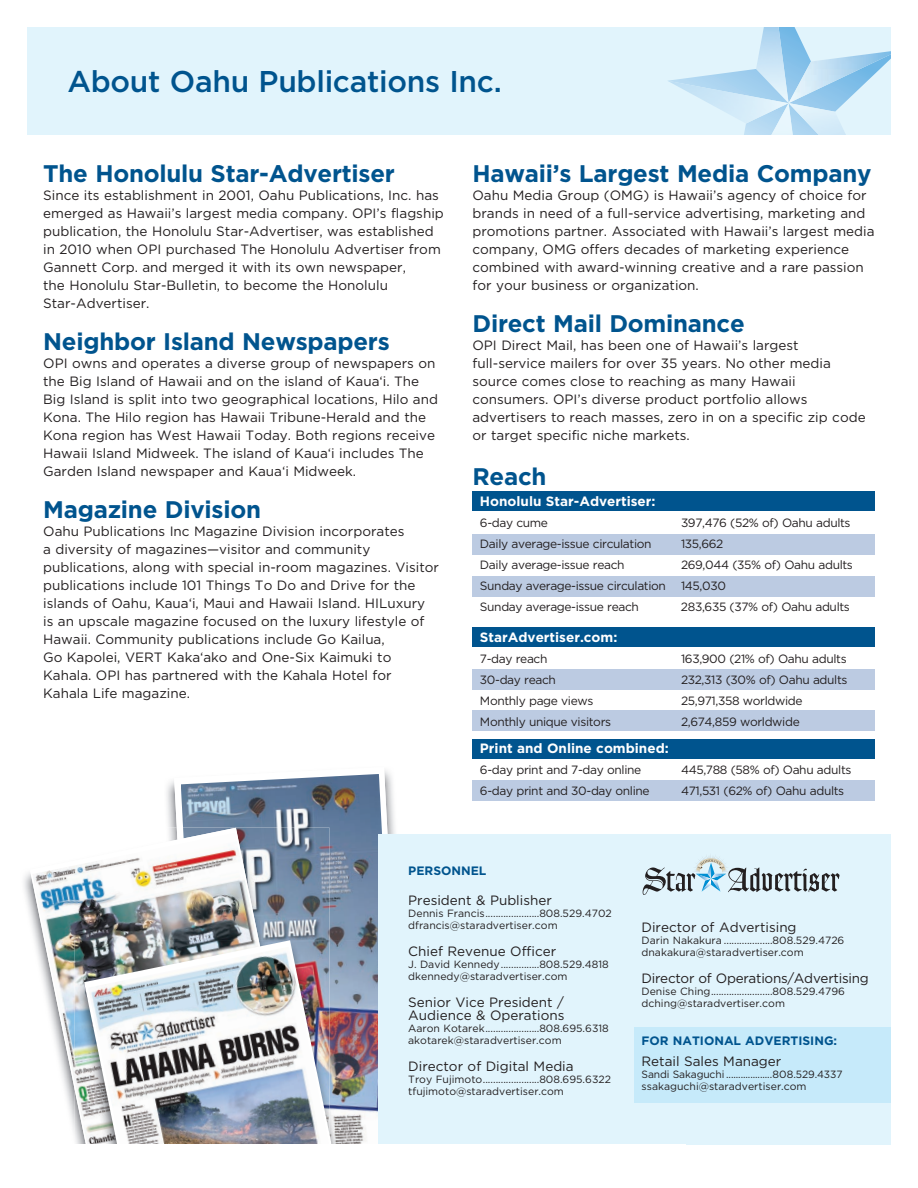
<style>
.page{position:relative;width:918px;height:1188px;background:#fff}
.page>*{position:absolute;margin:0;border:0;box-sizing:border-box;transform-origin:0 0}
.t1{font:500 30px "Gotham";letter-spacing:-.01em;color:#00548e}
.t2{font:700 24px "Gotham";letter-spacing:-.01em;color:#00548e}
.t3{font:13.5px/18px "Gotham";color:#231f20}
.t4{font:700 13.5px "Gotham";color:#fff}
.t5{font:13.5px "Gotham";letter-spacing:-.02em;color:#231f20}
.t6{font:700 12.15px "Gotham";color:#00548e}
.t7{font:12px/21px "Gotham";letter-spacing:-.03em;color:#231f20}
.t8{font:10.5px/12px "Gotham";color:#231f20}
</style>
<div class="page">
<div style="left:27px;top:27px;width:864px;height:108px;background:#e1f4fc"></div>
<svg style="left:668px;top:27px;width:223px;height:108px"></svg>
<img style="left:668px;top:81px;width:121px;height:43px">
<img style="left:181px;top:774px;width:218px;height:166px">
<img style="left:309px;top:828px;width:20px;height:112px">
<svg style="left:30px;top:828px;width:279px;height:307px"></svg>
<img style="left:32px;top:833px;width:225px;height:249px">
<img style="left:340px;top:940px;width:39px;height:204px">
<img style="left:75px;top:940px;width:9px;height:204px">
<img style="left:84px;top:940px;width:256px;height:204px">
<img style="left:88px;top:947px;width:250px;height:197px">
<div style="left:379px;top:835px;width:512px;height:310px;background:#e1f4fc"></div>
<svg style="left:643px;top:856px;width:197px;height:39px"></svg>
<div style="left:635px;top:1027px;width:256px;height:75px;background:#c6eafa"></div>
<div style="left:472px;top:534px;width:403px;height:21px;background:#bccbe2"></div>
<div style="left:472px;top:576px;width:403px;height:21px;background:#bccbe2"></div>
<div style="left:472px;top:669px;width:403px;height:21px;background:#bccbe2"></div>
<div style="left:472px;top:710px;width:403px;height:21px;background:#bccbe2"></div>
<div style="left:472px;top:780px;width:403px;height:21px;background:#bccbe2"></div>
<div style="left:472px;top:740px;width:403px;height:19px;background:#00548e"></div>
<div style="left:472px;top:492px;width:403px;height:19px;background:#00548e"></div>
<div style="left:472px;top:628px;width:403px;height:19px;background:#00548e"></div>
<h1 class="t1" style="left:67px;top:64px;width:436px">About Oahu Publications Inc.</h1>
<h2 class="t2" style="left:43px;top:159px;width:353px">The Honolulu Star-Advertiser</h2>
<p class="t3" style="left:43px;top:186px;width:402px">Since its establishment in 2001, Oahu Publications, Inc. has emerged as Hawaii’s largest media company. OPI’s flagship publication, the Honolulu Star-Advertiser, was established in 2010 when OPI purchased The Honolulu Advertiser from Gannett Corp. and merged it with its own newspaper,<br>the Honolulu Star-Bulletin, to become the Honolulu Star-Advertiser.</p>
<h2 class="t2" style="left:43px;top:328px;width:348px">Neighbor Island Newspapers</h2>
<p class="t3" style="left:43px;top:354px;width:396px">OPI owns and operates a diverse group of newspapers on the Big Island of Hawaii and on the island of Kaua‘i. The Big Island is split into two geographical locations, Hilo and Kona. The Hilo region has Hawaii Tribune-Herald and the Kona region has West Hawaii Today. Both regions receive Hawaii Island Midweek. The island of Kaua‘i includes The Garden Island newspaper and Kaua‘i Midweek.</p>
<h2 class="t2" style="left:43px;top:496px;width:219px">Magazine Division</h2>
<p class="t3" style="left:43px;top:522px;width:397px">Oahu Publications Inc Magazine Division incorporates<br>a diversity of magazines—visitor and community publications, along with special in-room magazines. Visitor publications include 101 Things To Do and Drive for the islands of Oahu, Kaua‘i, Maui and Hawaii Island. HILuxury<br>is an upscale magazine focused on the luxury lifestyle of Hawaii. Community publications include Go Kailua,<br>Go Kapolei, VERT Kaka‘ako and One-Six Kaimuki to Kahala. OPI has partnered with the Kahala Hotel for Kahala Life magazine.</p>
<h2 class="t2" style="left:472px;top:159px;width:400px">Hawaii’s Largest Media Company</h2>
<p class="t3" style="left:472px;top:186px;width:404px">Oahu Media Group (OMG) is Hawaii’s agency of choice for brands in need of a full-service advertising, marketing and promotions partner. Associated with Hawaii’s largest media company, OMG offers decades of marketing experience combined with award-winning creative and a rare passion for your business or organization.</p>
<h2 class="t2" style="left:472px;top:310px;width:274px">Direct Mail Dominance</h2>
<p class="t3" style="left:472px;top:336px;width:395px">OPI Direct Mail, has been one of Hawaii’s largest full-service mailers for over 35 years. No other media source comes close to reaching as many Hawaii consumers. OPI’s diverse product portfolio allows advertisers to reach masses, zero in on a specific zip code or target specific niche markets.</p>
<h2 class="t2" style="left:472px;top:462px;width:75px">Reach</h2>
<p class="t4" style="left:480px;top:493px;width:177px">Honolulu Star-Advertiser:</p>
<p class="t7" style="left:480px;top:512px;width:70px">6-day cume</p>
<p class="t7" style="left:681px;top:512px;width:171px">397,476 (52% of) Oahu adults</p>
<p class="t7" style="left:480px;top:533px;width:173px">Daily average-issue circulation</p>
<p class="t7" style="left:681px;top:533px;width:44px">135,662</p>
<p class="t7" style="left:480px;top:554px;width:146px">Daily average-issue reach</p>
<p class="t7" style="left:480px;top:554px;width:375px;text-indent:201px">269,044 (35% of) Oahu adults<br>Sunday average-issue circulation 145,030<br>Sunday average-issue reach</p>
<p class="t7" style="left:681px;top:596px;width:170px">283,635 (37% of) Oahu adults</p>
<p class="t4" style="left:480px;top:630px;width:139px">StarAdvertiser.com:</p>
<p class="t7" style="left:480px;top:648px;width:69px">7-day reach</p>
<p class="t7" style="left:681px;top:648px;width:167px">163,900 (21% of) Oahu adults</p>
<p class="t7" style="left:480px;top:669px;width:77px">30-day reach</p>
<p class="t7" style="left:681px;top:669px;width:168px">232,313 (30% of) Oahu adults</p>
<p class="t7" style="left:480px;top:690px;width:115px">Monthly page views</p>
<p class="t7" style="left:681px;top:690px;width:123px">25,971,358 worldwide</p>
<p class="t7" style="left:480px;top:711px;width:133px">Monthly unique visitors</p>
<p class="t7" style="left:681px;top:711px;width:120px">2,674,859 worldwide</p>
<p class="t4" style="left:480px;top:741px;width:190px">Print and Online combined:</p>
<p class="t7" style="left:480px;top:759px;width:163px">6-day print and 7-day online</p>
<p class="t7" style="left:681px;top:759px;width:172px">445,788 (58% of) Oahu adults</p>
<p class="t7" style="left:480px;top:780px;width:171px">6-day print and 30-day online</p>
<p class="t7" style="left:681px;top:780px;width:165px">471,531 (62% of) Oahu adults</p>
<p class="t6" style="left:408px;top:864px;width:80px">PERSONNEL</p>
<p class="t3" style="left:408px;top:890px;width:145px">President &amp; Publisher</p>
<p class="t8" style="left:408px;top:907px;width:205px">Dennis Francis .....................808.529.4702 dfrancis@staradvertiser.com</p>
<p class="t3" style="left:408px;top:941px;width:150px">Chief Revenue Officer</p>
<p class="t8" style="left:408px;top:958px;width:202px">J. David Kennedy ...............808.529.4818 dkennedy@staradvertiser.com</p>
<p class="t3" style="left:408px;top:995px;width:158px;line-height:13.5px">Senior Vice President /<br>Audience &amp; Operations</p>
<p class="t8" style="left:408px;top:1022px;width:202px">Aaron Kotarek .....................808.695.6318 akotarek@staradvertiser.com</p>
<p class="t3" style="left:408px;top:1057px;width:167px">Director of Digital Media</p>
<p class="t8" style="left:408px;top:1073px;width:204px">Troy Fujimoto ......................808.695.6322 tfujimoto@staradvertiser.com</p>
<p class="t3" style="left:642px;top:918px;width:157px">Director of Advertising</p>
<p class="t8" style="left:642px;top:934px;width:204px">Darin Nakakura ...................808.529.4726 dnakakura@staradvertiser.com</p>
<p class="t5" style="left:642px;top:970px;width:229px">Director of Operations/Advertising</p>
<p class="t8" style="left:642px;top:985px;width:205px">Denise Ching ........................808.529.4796 dching@staradvertiser.com</p>
<p class="t6" style="left:642px;top:1034px;width:197px">FOR NATIONAL ADVERTISING:</p>
<p class="t3" style="left:642px;top:1052px;width:141px">Retail Sales Manager</p>
<p class="t8" style="left:642px;top:1068px;width:202px">Sandi Sakaguchi ...................808.529.4337 ssakaguchi@staradvertiser.com</p>
</div>
